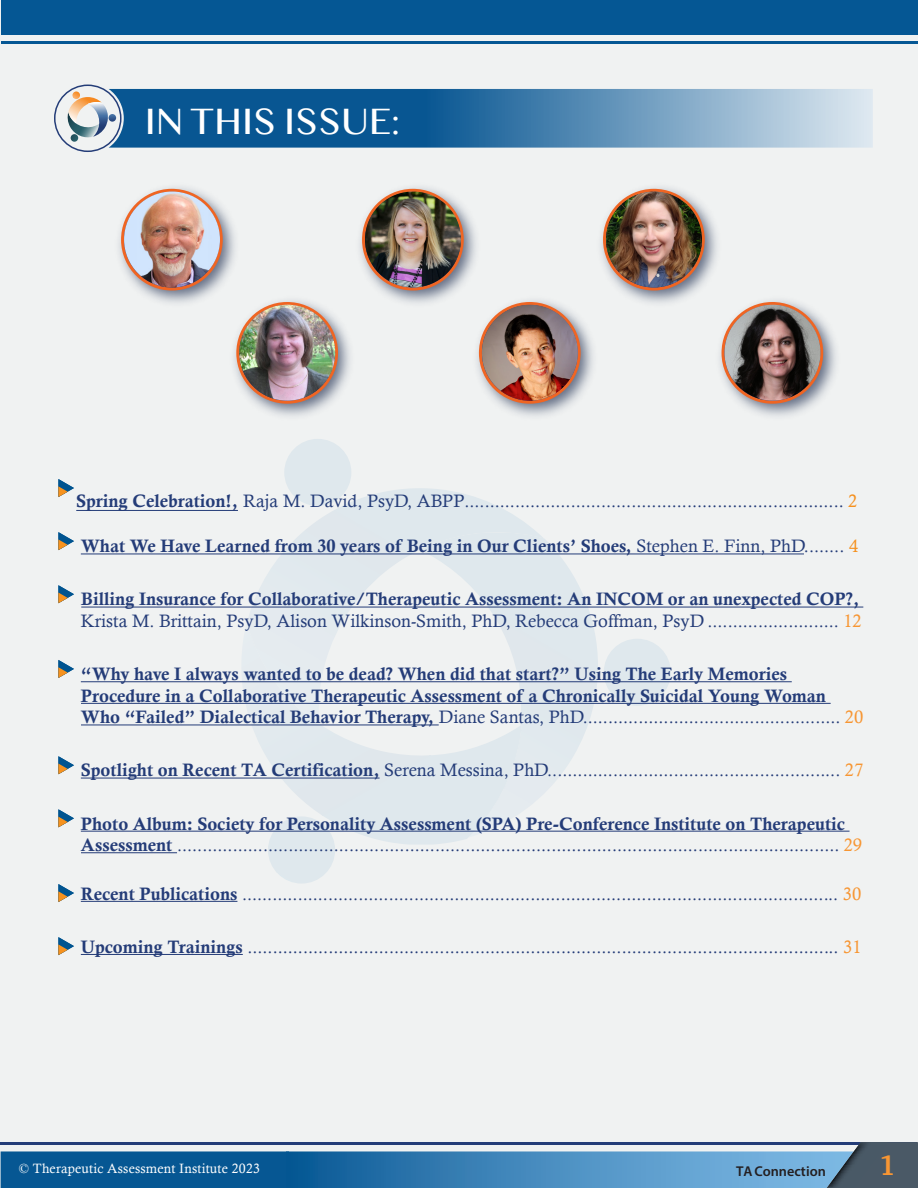
<style>
.page{position:relative;width:918px;height:1188px;background:#fff}
.page>*{position:absolute;margin:0;border:0;box-sizing:border-box;transform-origin:0 0}
.t1{font:39px "Malayalam MN";color:#fff}
.t2{font:700 28.5px "Charter";color:#f89633}
.t3{font:18px "Calisto";color:#243c78}
.t4{font:18px/21.6px "Calis MT Bol";color:#243c78}
.t5{font:600 14.25px "Myriad Pro";color:#241f21}
.t6{font:13.5px "Calisto";letter-spacing:.015em;color:#fff}
.s1{font-family:"Calis MT Bol"}
.s2{color:#f5911f}
.s3{font-family:"Calisto"}
.s4{font-family:"Calisto";color:#f5911f}
.s5{color:#f79633}
</style>
<div class="page">
<div style="left:0;top:1px;width:918px;height:1187px;background:#f0f2f2"></div>
<svg style="left:420px;top:533px;width:178px;height:305px"></svg>
<svg style="left:241px;top:650px;width:6px;height:35px"></svg>
<svg style="left:399px;top:488px;width:20px;height:2px"></svg>
<div style="left:284px;top:439px;width:67px;height:67px;background:#dfe8ed;border-radius:34px"></div>
<div style="left:604px;top:639px;width:67px;height:67px;background:#dfe8ed;border-radius:34px"></div>
<div style="left:268px;top:816px;width:67px;height:68px;background:#dfe8ed;border-radius:34px"></div>
<div style="left:1px;top:0;width:916px;height:34px;background:#055794"></div>
<hr style="left:1px;top:41px;width:916px;height:3px;background:#055794">
<svg style="left:1px;top:1142px;width:917px;height:46px;background:#4a85b2"></svg>
<img style="left:826px;top:1142px;width:62px;height:46px">
<div style="left:54px;top:85px;width:68px;height:67px;border:2px solid #243d78;border-radius:50%"></div>
<img style="left:109px;top:89px;width:764px;height:59px">
<svg style="left:67px;top:91px;width:49px;height:51px"></svg>
<hr style="left:81px;top:554px;width:723px;height:1px;background:#243c78">
<hr style="left:81px;top:607px;width:782px;height:1px;background:#243c78">
<hr style="left:81px;top:681px;width:711px;height:1px;background:#243c78">
<hr style="left:81px;top:703px;width:750px;height:1px;background:#243c78">
<hr style="left:81px;top:725px;width:358px;height:1px;background:#243c78">
<hr style="left:81px;top:778px;width:299px;height:1px;background:#243c78">
<hr style="left:81px;top:831px;width:769px;height:1px;background:#243c78">
<hr style="left:81px;top:852px;width:96px;height:1px;background:#243c78">
<hr style="left:81px;top:901px;width:156px;height:1px;background:#243c78">
<hr style="left:81px;top:954px;width:162px;height:1px;background:#243c78">
<svg style="left:58px;top:479px;width:16px;height:18px"></svg>
<hr style="left:76px;top:510px;width:162px;height:1px;background:#243c78">
<svg style="left:58px;top:532px;width:16px;height:18px"></svg>
<svg style="left:58px;top:585px;width:16px;height:18px"></svg>
<svg style="left:58px;top:660px;width:16px;height:18px"></svg>
<svg style="left:58px;top:756px;width:16px;height:18px"></svg>
<svg style="left:58px;top:809px;width:16px;height:18px"></svg>
<svg style="left:58px;top:884px;width:16px;height:18px"></svg>
<svg style="left:58px;top:937px;width:16px;height:18px"></svg>
<img style="left:143px;top:211px;width:92px;height:92px">
<svg style="left:119px;top:187px;width:105px;height:105px"></svg>
<img style="left:124px;top:192px;width:96px;height:95px;border-radius:48px">
<img style="left:384px;top:211px;width:92px;height:92px">
<svg style="left:360px;top:187px;width:105px;height:105px"></svg>
<img style="left:365px;top:192px;width:96px;height:95px;border-radius:47px">
<img style="left:625px;top:211px;width:92px;height:92px">
<svg style="left:601px;top:187px;width:105px;height:105px"></svg>
<img style="left:606px;top:192px;width:96px;height:95px;border-radius:48px">
<img style="left:227px;top:293px;width:123px;height:123px">
<svg style="left:234px;top:300px;width:106px;height:106px"></svg>
<img style="left:239px;top:305px;width:96px;height:96px;border-radius:48px">
<img style="left:469px;top:293px;width:124px;height:123px">
<svg style="left:477px;top:300px;width:105px;height:106px"></svg>
<img style="left:482px;top:305px;width:96px;height:96px;border-radius:48px">
<img style="left:712px;top:293px;width:124px;height:123px">
<svg style="left:720px;top:300px;width:105px;height:106px"></svg>
<img style="left:725px;top:305px;width:95px;height:96px;border-radius:48px">
<h1 class="t1" style="left:145px;top:103px;width:257px">IN THIS ISSUE:</h1>
<p class="t3" style="left:76px;top:491px;width:782px"><span class="s1">Spring Celebration!,</span> Raja M. David, PsyD, ABPP........................................................................... <span class="s2">2</span></p>
<p class="t4" style="left:81px;top:535px;width:779px">What We Have Learned from 30 years of Being in Our Clients’ Shoes, <span class="s3">Stephen E. Finn, PhD........</span> <span class="s4">4</span></p>
<p class="t4" style="left:81px;top:588px;width:779px">Billing Insurance for Collaborative/Therapeutic Assessment: An INCOM or an unexpected COP?,</p>
<p class="t3" style="left:81px;top:611px;width:782px">Krista M. Brittain, PsyD, Alison Wilkinson-Smith, PhD, Rebecca Goffman, PsyD .......................... <span class="s5">12</span></p>
<p class="t4" style="left:81px;top:663px;width:747px">“Why have I always wanted to be dead? When did that start?” Using The Early Memories<br>Procedure in a Collaborative Therapeutic Assessment of a Chronically Suicidal Young Woman</p>
<p class="t3" style="left:81px;top:707px;width:784px"><span class="s1">Who “Failed” Dialectical Behavior Therapy,</span> Diane Santas, PhD................................................... <span class="s5">20</span></p>
<p class="t3" style="left:81px;top:760px;width:784px"><span class="s1">Spotlight on Recent TA Certification,</span> Serena Messina, PhD.......................................................... <span class="s5">27</span></p>
<p class="t4" style="left:81px;top:813px;width:766px">Photo Album: Society for Personality Assessment (SPA) Pre-Conference Institute on Therapeutic</p>
<p class="t3" style="left:81px;top:835px;width:783px"><span class="s1">Assessment</span> ................................................................................................................................... <span class="s5">29</span></p>
<p class="t3" style="left:81px;top:883px;width:782px"><span class="s1">Recent Publications</span> ...................................................................................................................... <span class="s5">30</span></p>
<p class="t3" style="left:81px;top:936px;width:782px"><span class="s1">Upcoming Trainings</span> ..................................................................................................................... <span class="s5">31</span></p>
<p class="t6" style="left:19px;top:1160px;width:243px">© Therapeutic Assessment Institute 2023</p>
<p class="t5" style="left:736px;top:1162px;width:91px">TA Connection</p>
<h2 class="t2" style="left:879px;top:1140px;width:18px">1</h2>
</div>
